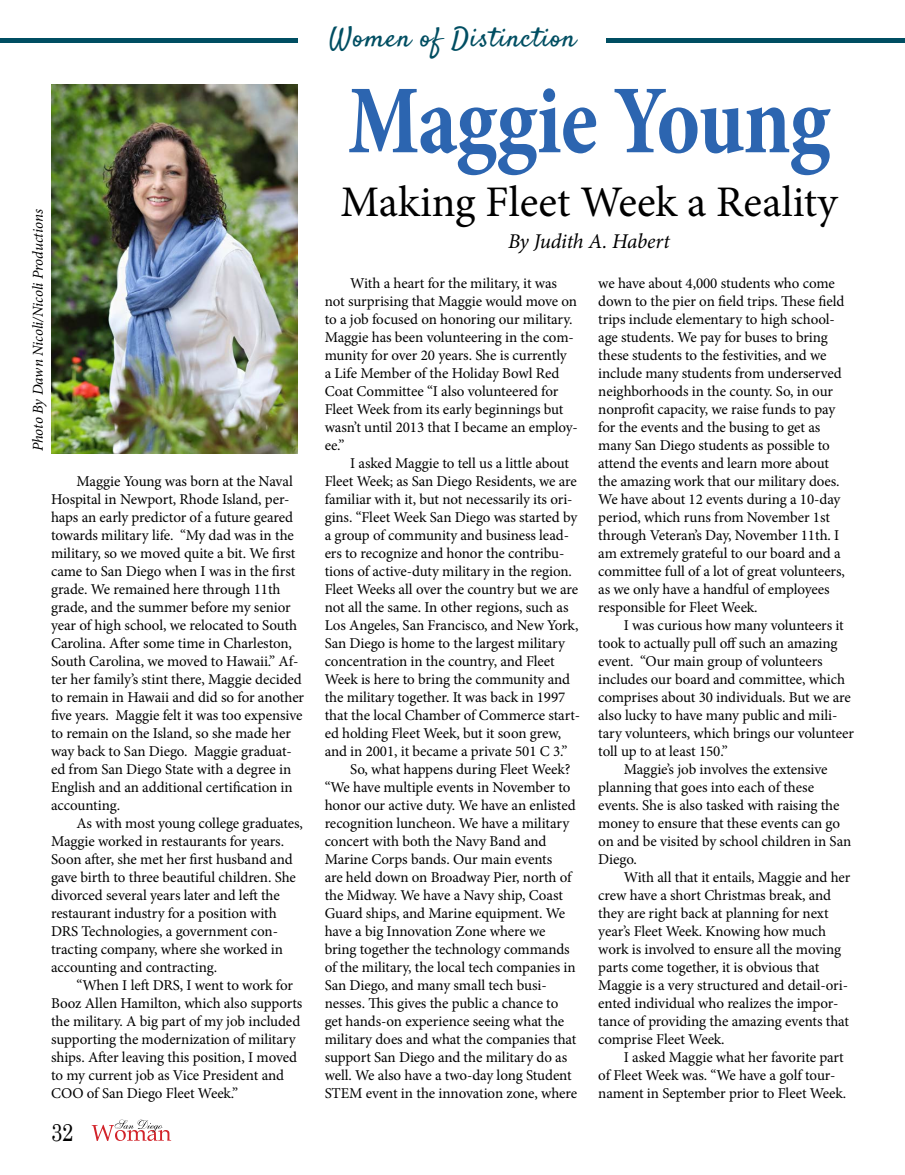
<style>
.page{position:relative;width:905px;height:1175px;background:#fff}
.page>*{position:absolute;margin:0;border:0;box-sizing:border-box;transform-origin:0 0}
.t1{font:700 condensed 98.55px "Minion Pro";letter-spacing:-.01em;color:#2c65b0;scale:.91 1}
.t2{font:43.65px "Minion Pro";color:#000}
.t3{font:27px "Satisfy";letter-spacing:.03em;color:#004e62;scale:1.05 1}
.t4{font:24.75px "Century";color:#000;scale:.82 1}
.t5{font:italic 21px "Minion Pro";letter-spacing:-.015em;color:#000}
.t6{font:15px/18px "Minion Pro";letter-spacing:-.01em;color:#000}
.t7{font:italic 15px "Minion Pro";letter-spacing:-.005em;color:#000}
</style>
<div class="page">
<img style="left:51px;top:84px;width:246px;height:369px">
<svg style="left:92px;top:1119px;width:78px;height:21px"></svg>
<hr style="left:0;top:38px;width:298px;height:4px;background:#004e62">
<hr style="left:606px;top:38px;width:298px;height:4px;background:#004e62">
<p class="t7" style="left:28px;top:451px;width:244px;rotate:-90deg">Photo By Dawn Nicoli/Nicoli Productions</p>
<p class="t6" style="left:51px;top:472px;width:255px;text-indent:26px">Maggie Young was born at the Naval Hospital in Newport, Rhode Island, per&shy;haps an early predictor of a future geared towards military life. “My dad was in the military, so we moved quite a bit. We first came to San Diego when I was in the first grade. We remained here through 11th grade, and the summer before my senior year of high school, we relocated to South Carolina. After some time in Charleston, South Carolina, we moved to Hawaii.” Af&shy;ter her family’s stint there, Maggie decided to remain in Hawaii and did so for another five years. Maggie felt it was too expensive to remain on the Island, so she made her way back to San Diego. Maggie graduat&shy;ed from San Diego State with a degree in English and an additional certification in accounting.</p>
<p class="t6" style="left:51px;top:814px;width:253px;text-indent:26px">As with most young college graduates, Maggie worked in restaurants for years.<br>Soon after, she met her first husband and gave birth to three beautiful children. She divorced several years later and left the restaurant industry for a position with DRS Technologies, a government con&shy;tracting company, where she worked in accounting and contracting.</p>
<p class="t6" style="left:51px;top:976px;width:253px;text-indent:26px">“When I left DRS, I went to work for Booz Allen Hamilton, which also supports the military. A big part of my job included supporting the modernization of military ships. After leaving this position, I moved to my current job as Vice President and COO of San Diego Fleet Week.”</p>
<h3 class="t4" style="left:51px;top:1110px;width:29px">32</h3>
<h3 class="t3" style="left:329px;top:21px;width:236px">Women of Distinction</h3>
<h1 class="t1" style="left:348px;top:53px;width:532px">Maggie Young</h1>
<h2 class="t2" style="left:340px;top:173px;width:498px">Making Fleet Week a Reality</h2>
<h3 class="t5" style="left:508px;top:227px;width:163px">By Judith A. Habert</h3>
<p class="t6" style="left:325px;top:274px;width:255px;text-indent:26px">With a heart for the military, it was not surprising that Maggie would move on to a job focused on honoring our military.<br>Maggie has been volunteering in the com&shy;munity for over 20 years. She is currently<br>a Life Member of the Holiday Bowl Red Coat Committee “I also volunteered for Fleet Week from its early beginnings but wasn’t until 2013 that I became an employ&shy;ee.”</p>
<p class="t6" style="left:350px;top:454px;width:220px">I asked Maggie to tell us a little about</p>
<p class="t6" style="left:325px;top:472px;width:254px">Fleet Week; as San Diego Residents, we are</p>
<p class="t6" style="left:325px;top:490px;width:249px">familiar with it, but not necessarily its ori-</p>
<p class="t6" style="left:325px;top:508px;width:254px">gins. “Fleet Week San Diego was started by</p>
<p class="t6" style="left:325px;top:526px;width:246px">a group of community and business lead-</p>
<p class="t6" style="left:325px;top:544px;width:241px">ers to recognize and honor the contribu-</p>
<p class="t6" style="left:325px;top:562px;width:249px">tions of active-duty military in the region.</p>
<p class="t6" style="left:325px;top:580px;width:255px">Fleet Weeks all over the country but we are</p>
<p class="t6" style="left:325px;top:598px;width:245px">not all the same. In other regions, such as</p>
<p class="t6" style="left:325px;top:616px;width:255px">Los Angeles, San Francisco, and New York,</p>
<p class="t6" style="left:325px;top:634px;width:242px">San Diego is home to the largest military</p>
<p class="t6" style="left:325px;top:652px;width:232px">concentration in the country, and Fleet</p>
<p class="t6" style="left:325px;top:670px;width:247px">Week is here to bring the community and</p>
<p class="t6" style="left:325px;top:688px;width:242px">the military together. It was back in 1997</p>
<p class="t6" style="left:325px;top:706px;width:257px">that the local Chamber of Commerce start-</p>
<p class="t6" style="left:325px;top:724px;width:238px">ed holding Fleet Week, but it soon grew,</p>
<p class="t6" style="left:325px;top:742px;width:244px">and in 2001, it became a private 501 C 3.”</p>
<p class="t6" style="left:350px;top:760px;width:222px">So, what happens during Fleet Week?</p>
<p class="t6" style="left:325px;top:778px;width:247px">“We have multiple events in November to</p>
<p class="t6" style="left:325px;top:796px;width:252px">honor our active duty. We have an enlisted</p>
<p class="t6" style="left:325px;top:814px;width:246px">recognition luncheon. We have a military</p>
<p class="t6" style="left:325px;top:832px;width:223px">concert with both the Navy Band and</p>
<p class="t6" style="left:325px;top:850px;width:229px">Marine Corps bands. Our main events</p>
<p class="t6" style="left:325px;top:868px;width:248px">are held down on Broadway Pier, north of</p>
<p class="t6" style="left:325px;top:886px;width:240px">the Midway. We have a Navy ship, Coast</p>
<p class="t6" style="left:325px;top:904px;width:242px">Guard ships, and Marine equipment. We</p>
<p class="t6" style="left:325px;top:922px;width:222px">have a big Innovation Zone where we</p>
<p class="t6" style="left:325px;top:940px;width:246px">bring together the technology commands</p>
<p class="t6" style="left:325px;top:958px;width:252px">of the military, the local tech companies in</p>
<p class="t6" style="left:325px;top:976px;width:223px">San Diego, and many small tech busi-</p>
<p class="t6" style="left:325px;top:994px;width:235px">nesses. This gives the public a chance to</p>
<p class="t6" style="left:325px;top:1012px;width:241px">get hands-on experience seeing what the</p>
<p class="t6" style="left:325px;top:1030px;width:253px">military does and what the companies that</p>
<p class="t6" style="left:325px;top:1048px;width:244px">support San Diego and the military do as</p>
<p class="t6" style="left:325px;top:1066px;width:248px">well. We also have a two-day long Student</p>
<p class="t6" style="left:325px;top:1084px;width:254px">STEM event in the innovation zone, where</p>
<p class="t6" style="left:598px;top:274px;width:248px">we have about 4,000 students who come down to the pier on field trips. These field trips include elementary to high school&shy;age students. We pay for buses to bring these students to the festivities, and we include many students from underserved neighborhoods in the county. So, in our nonprofit capacity, we raise funds to pay for the events and the busing to get as many San Diego students as possible to attend the events and learn more about the amazing work that our military does.<br>We have about 12 events during a 10-day period, which runs from November 1st through Veteran’s Day, November 11th. I am extremely grateful to our board and a committee full of a lot of great volunteers, as we only have a handful of employees responsible for Fleet Week.</p>
<p class="t6" style="left:623px;top:616px;width:221px">I was curious how many volunteers it</p>
<p class="t6" style="left:598px;top:634px;width:241px">took to actually pull off such an amazing</p>
<p class="t6" style="left:598px;top:652px;width:226px">event. “Our main group of volunteers</p>
<p class="t6" style="left:598px;top:670px;width:248px">includes our board and committee, which</p>
<p class="t6" style="left:598px;top:688px;width:254px">comprises about 30 individuals. But we are</p>
<p class="t6" style="left:598px;top:706px;width:241px">also lucky to have many public and mili-</p>
<p class="t6" style="left:598px;top:724px;width:257px">tary volunteers, which brings our volunteer</p>
<p class="t6" style="left:598px;top:742px;width:131px">toll up to at least 150.”</p>
<p class="t6" style="left:623px;top:760px;width:205px">Maggie’s job involves the extensive</p>
<p class="t6" style="left:598px;top:778px;width:217px">planning that goes into each of these</p>
<p class="t6" style="left:598px;top:796px;width:243px">events. She is also tasked with raising the</p>
<p class="t6" style="left:598px;top:814px;width:243px">money to ensure that these events can go</p>
<p class="t6" style="left:598px;top:832px;width:254px">on and be visited by school children in San</p>
<p class="t6" style="left:598px;top:850px;width:40px">Diego.</p>
<p class="t6" style="left:623px;top:868px;width:228px">With all that it entails, Maggie and her</p>
<p class="t6" style="left:598px;top:886px;width:234px">crew have a short Christmas break, and</p>
<p class="t6" style="left:598px;top:904px;width:232px">they are right back at planning for next</p>
<p class="t6" style="left:598px;top:922px;width:229px">year’s Fleet Week. Knowing how much</p>
<p class="t6" style="left:598px;top:940px;width:244px">work is involved to ensure all the moving</p>
<p class="t6" style="left:598px;top:958px;width:222px">parts come together, it is obvious that</p>
<p class="t6" style="left:598px;top:976px;width:251px">Maggie is a very structured and detail-ori-</p>
<p class="t6" style="left:598px;top:994px;width:241px">ented individual who realizes the impor-</p>
<p class="t6" style="left:598px;top:1012px;width:252px">tance of providing the amazing events that</p>
<p class="t6" style="left:598px;top:1030px;width:128px">comprise Fleet Week.</p>
<p class="t6" style="left:623px;top:1048px;width:221px">I asked Maggie what her favorite part</p>
<p class="t6" style="left:598px;top:1066px;width:238px">of Fleet Week was. “We have a golf tour-</p>
<p class="t6" style="left:598px;top:1084px;width:249px">nament in September prior to Fleet Week.</p>
</div>
